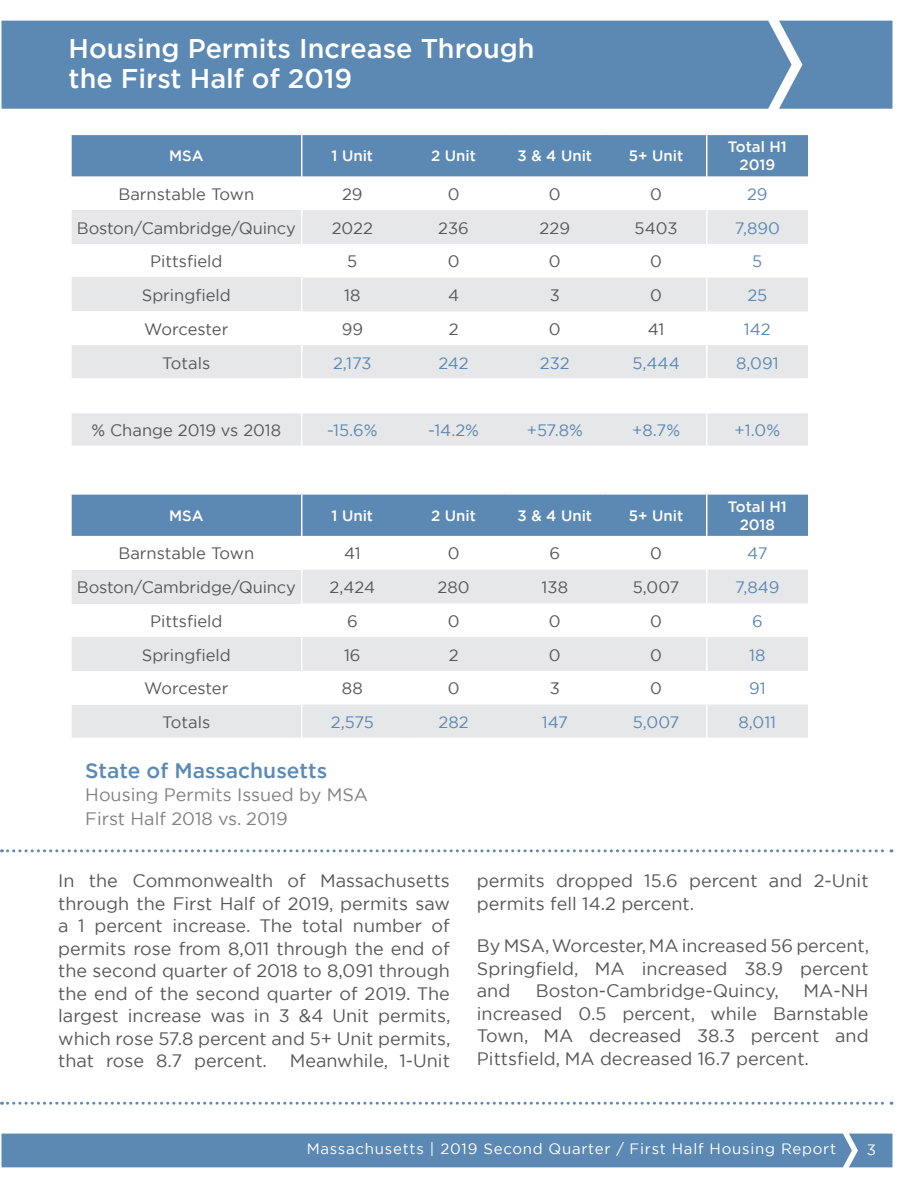
<style>
.page{position:relative;width:918px;height:1188px;background:#fff}
.page>*{position:absolute;margin:0;border:0;box-sizing:border-box;transform-origin:0 0}
.t1{font:500 27px "Gotham";color:#fff}
.t2{font:500 21px "Gotham";color:#5c89b4}
.t3{font:18px/22.5px "Gotham";color:#57585a;text-align:justify}
.t4{font:18px "Gotham";color:#808281}
.t5{font:16.5px "Gotham";color:#57585a}
.t6{font:16.5px "Gotham";color:#5c89b4}
.t7{font:500 15px/18px "Gotham";color:#fff;text-align:center}
.t8{font:15px "Gotham";letter-spacing:.05em;color:#fff}
</style>
<div class="page">
<div style="left:2px;top:1134px;width:890px;height:33px;background:#5c89b4"></div>
<div style="left:2px;top:21px;width:777px;height:88px;background:#5c89b4"></div>
<svg style="left:779px;top:21px;width:113px;height:88px;background:#6892b9"></svg>
<svg style="left:2px;top:849px;width:890px;height:3px"></svg>
<svg style="left:2px;top:1102px;width:890px;height:3px"></svg>
<div style="left:72px;top:135px;width:736px;height:41px;background:#5c89b4"></div>
<div style="left:71px;top:210px;width:231px;height:34px;background:#e6e7e9"></div>
<div style="left:302px;top:210px;width:506px;height:34px;background:#e6e7e9"></div>
<div style="left:71px;top:278px;width:231px;height:33px;background:#e6e7e9"></div>
<div style="left:302px;top:278px;width:506px;height:33px;background:#e6e7e9"></div>
<div style="left:72px;top:345px;width:229px;height:33px;background:#e6e7e9"></div>
<div style="left:302px;top:345px;width:506px;height:33px;background:#e6e7e9"></div>
<div style="left:72px;top:413px;width:736px;height:33px;background:#e6e7e9"></div>
<div style="left:72px;top:495px;width:736px;height:41px;background:#5c89b4"></div>
<div style="left:71px;top:570px;width:231px;height:33px;background:#e6e7e9"></div>
<div style="left:302px;top:570px;width:506px;height:33px;background:#e6e7e9"></div>
<div style="left:71px;top:637px;width:231px;height:34px;background:#e6e7e9"></div>
<div style="left:302px;top:637px;width:506px;height:34px;background:#e6e7e9"></div>
<div style="left:71px;top:705px;width:231px;height:33px;background:#e6e7e9"></div>
<div style="left:302px;top:705px;width:506px;height:33px;background:#e6e7e9"></div>
<hr style="left:70px;top:210px;width:2px;height:34px;background:#fff">
<hr style="left:70px;top:278px;width:2px;height:33px;background:#fff">
<hr style="left:70px;top:570px;width:2px;height:33px;background:#fff">
<hr style="left:70px;top:637px;width:2px;height:34px;background:#fff">
<hr style="left:70px;top:705px;width:2px;height:33px;background:#fff">
<hr style="left:301px;top:135px;width:1px;height:41px;background:#fff">
<hr style="left:301px;top:210px;width:1px;height:34px;background:#fff">
<hr style="left:301px;top:278px;width:1px;height:33px;background:#fff">
<hr style="left:301px;top:413px;width:1px;height:33px;background:#fff">
<hr style="left:301px;top:495px;width:1px;height:41px;background:#fff">
<hr style="left:301px;top:570px;width:1px;height:33px;background:#fff">
<hr style="left:301px;top:637px;width:1px;height:34px;background:#fff">
<hr style="left:301px;top:705px;width:1px;height:33px;background:#fff">
<hr style="left:706px;top:135px;width:1px;height:41px;background:#fff">
<hr style="left:706px;top:210px;width:1px;height:34px;background:#fff">
<hr style="left:706px;top:278px;width:1px;height:33px;background:#fff">
<hr style="left:706px;top:345px;width:1px;height:33px;background:#fff">
<hr style="left:706px;top:413px;width:1px;height:33px;background:#fff">
<hr style="left:706px;top:495px;width:1px;height:41px;background:#fff">
<hr style="left:706px;top:570px;width:1px;height:33px;background:#fff">
<hr style="left:706px;top:637px;width:1px;height:34px;background:#fff">
<hr style="left:706px;top:705px;width:1px;height:33px;background:#fff">
<p class="t1" style="left:69px;top:30px;width:468px">Housing Permits Increase Through</p>
<p class="t1" style="left:69px;top:60px;width:285px">the First Half of 2019</p>
<p class="t7" style="left:169px;top:147px;width:36px">MSA</p>
<p class="t7" style="left:332px;top:147px;width:43px">1 Unit</p>
<p class="t7" style="left:431px;top:147px;width:46px">2 Unit</p>
<p class="t7" style="left:518px;top:147px;width:76px">3 &amp; 4 Unit</p>
<p class="t7" style="left:629px;top:147px;width:56px">5+ Unit</p>
<p class="t7" style="left:728px;top:138px;width:60px">Total H1<br>2019</p>
<p class="t5" style="left:118px;top:183px;width:137px">Barnstable Town</p>
<p class="t5" style="left:342px;top:183px;width:22px">29</p>
<p class="t5" style="left:448px;top:183px;width:13px">0</p>
<p class="t5" style="left:549px;top:183px;width:13px">0</p>
<p class="t5" style="left:650px;top:183px;width:13px">0</p>
<p class="t6" style="left:747px;top:183px;width:22px">29</p>
<p class="t5" style="left:77px;top:217px;width:220px">Boston/Cambridge/Quincy</p>
<p class="t5" style="left:332px;top:217px;width:43px">2022</p>
<p class="t5" style="left:438px;top:217px;width:32px">236</p>
<p class="t5" style="left:540px;top:217px;width:32px">229</p>
<p class="t5" style="left:635px;top:217px;width:44px">5403</p>
<p class="t6" style="left:735px;top:217px;width:47px">7,890</p>
<p class="t5" style="left:150px;top:251px;width:74px">Pittsfield</p>
<p class="t5" style="left:347px;top:251px;width:12px">5</p>
<p class="t5" style="left:448px;top:251px;width:13px">0</p>
<p class="t5" style="left:549px;top:251px;width:13px">0</p>
<p class="t5" style="left:650px;top:251px;width:13px">0</p>
<p class="t6" style="left:752px;top:251px;width:12px">5</p>
<p class="t5" style="left:142px;top:285px;width:91px">Springfield</p>
<p class="t5" style="left:344px;top:285px;width:18px">18</p>
<p class="t5" style="left:448px;top:285px;width:13px">4</p>
<p class="t5" style="left:550px;top:285px;width:12px">3</p>
<p class="t5" style="left:650px;top:285px;width:13px">0</p>
<p class="t6" style="left:747px;top:285px;width:21px">25</p>
<p class="t5" style="left:144px;top:318px;width:86px">Worcester</p>
<p class="t5" style="left:342px;top:318px;width:23px">99</p>
<p class="t5" style="left:449px;top:318px;width:11px">2</p>
<p class="t5" style="left:549px;top:318px;width:13px">0</p>
<p class="t5" style="left:648px;top:318px;width:18px">41</p>
<p class="t6" style="left:744px;top:318px;width:28px">142</p>
<p class="t5" style="left:162px;top:352px;width:50px">Totals</p>
<p class="t6" style="left:333px;top:352px;width:40px">2,173</p>
<p class="t6" style="left:438px;top:352px;width:32px">242</p>
<p class="t6" style="left:540px;top:352px;width:31px">232</p>
<p class="t6" style="left:632px;top:352px;width:49px">5,444</p>
<p class="t6" style="left:736px;top:352px;width:44px">8,091</p>
<p class="t5" style="left:91px;top:420px;width:191px">% Change 2019 vs 2018</p>
<p class="t6" style="left:327px;top:420px;width:52px">-15.6%</p>
<p class="t6" style="left:428px;top:420px;width:52px">-14.2%</p>
<p class="t6" style="left:527px;top:420px;width:58px">+57.8%</p>
<p class="t6" style="left:632px;top:420px;width:50px">+8.7%</p>
<p class="t6" style="left:735px;top:420px;width:47px">+1.0%</p>
<p class="t7" style="left:169px;top:506px;width:36px">MSA</p>
<p class="t7" style="left:332px;top:506px;width:43px">1 Unit</p>
<p class="t7" style="left:431px;top:506px;width:46px">2 Unit</p>
<p class="t7" style="left:518px;top:506px;width:76px">3 &amp; 4 Unit</p>
<p class="t7" style="left:629px;top:506px;width:56px">5+ Unit</p>
<p class="t7" style="left:728px;top:497px;width:60px">Total H1<br>2018</p>
<p class="t5" style="left:118px;top:543px;width:137px">Barnstable Town</p>
<p class="t5" style="left:344px;top:543px;width:18px">41</p>
<p class="t5" style="left:448px;top:543px;width:13px">0</p>
<p class="t5" style="left:550px;top:543px;width:12px">6</p>
<p class="t5" style="left:650px;top:543px;width:13px">0</p>
<p class="t6" style="left:747px;top:543px;width:22px">47</p>
<p class="t5" style="left:77px;top:577px;width:220px">Boston/Cambridge/Quincy</p>
<p class="t5" style="left:330px;top:577px;width:47px">2,424</p>
<p class="t5" style="left:438px;top:577px;width:34px">280</p>
<p class="t5" style="left:542px;top:577px;width:28px">138</p>
<p class="t5" style="left:633px;top:577px;width:48px">5,007</p>
<p class="t6" style="left:735px;top:577px;width:46px">7,849</p>
<p class="t5" style="left:150px;top:610px;width:74px">Pittsfield</p>
<p class="t5" style="left:347px;top:610px;width:12px">6</p>
<p class="t5" style="left:448px;top:610px;width:13px">0</p>
<p class="t5" style="left:549px;top:610px;width:13px">0</p>
<p class="t5" style="left:650px;top:610px;width:13px">0</p>
<p class="t6" style="left:752px;top:610px;width:12px">6</p>
<p class="t5" style="left:142px;top:644px;width:91px">Springfield</p>
<p class="t5" style="left:344px;top:644px;width:18px">16</p>
<p class="t5" style="left:449px;top:644px;width:11px">2</p>
<p class="t5" style="left:549px;top:644px;width:13px">0</p>
<p class="t5" style="left:650px;top:644px;width:13px">0</p>
<p class="t6" style="left:749px;top:644px;width:18px">18</p>
<p class="t5" style="left:144px;top:678px;width:86px">Worcester</p>
<p class="t5" style="left:342px;top:678px;width:22px">88</p>
<p class="t5" style="left:448px;top:678px;width:13px">0</p>
<p class="t5" style="left:550px;top:678px;width:12px">3</p>
<p class="t5" style="left:650px;top:678px;width:13px">0</p>
<p class="t6" style="left:749px;top:678px;width:18px">91</p>
<p class="t5" style="left:162px;top:712px;width:50px">Totals</p>
<p class="t6" style="left:331px;top:712px;width:45px">2,575</p>
<p class="t6" style="left:439px;top:712px;width:32px">282</p>
<p class="t6" style="left:542px;top:712px;width:28px">147</p>
<p class="t6" style="left:633px;top:712px;width:48px">5,007</p>
<p class="t6" style="left:739px;top:712px;width:39px">8,011</p>
<p class="t2" style="left:85px;top:757px;width:244px">State of Massachusetts</p>
<p class="t4" style="left:85px;top:783px;width:284px">Housing Permits Issued by MSA</p>
<p class="t4" style="left:85px;top:807px;width:204px">First Half 2018 vs. 2019</p>
<p class="t3" style="left:58px;top:869px;width:394px">In the Commonwealth of Massachusetts through the First Half of 2019, permits saw a 1 percent increase. The total number of permits rose from 8,011 through the end of the second quarter of 2018 to 8,091 through the end of the second quarter of 2019. The largest increase was in 3 &amp;4 Unit permits, which rose 57.8 percent and 5+ Unit permits, that rose 8.7 percent.</p>
<p class="t3" style="left:290px;top:1049px;width:162px">Meanwhile, 1-Unit</p>
<p class="t3" style="left:477px;top:869px;width:393px">permits dropped 15.6 percent and 2-Unit permits fell 14.2 percent.</p>
<p class="t3" style="left:477px;top:934px;width:394px">By MSA, Worcester, MA increased 56 percent, Springfield, MA increased 38.9 percent and</p>
<p class="t3" style="left:536px;top:979px;width:245px">Boston-Cambridge-Quincy,</p>
<p class="t3" style="left:477px;top:979px;width:393px;text-indent:327px">MA-NH increased 0.5 percent, while Barnstable Town, MA decreased 38.3 percent and Pittsfield, MA decreased 16.7 percent.</p>
<p class="t8" style="left:307px;top:1139px;width:531px">Massachusetts | 2019 Second Quarter / First Half Housing Report</p>
<p class="t8" style="left:867px;top:1140px;width:11px">3</p>
</div>
